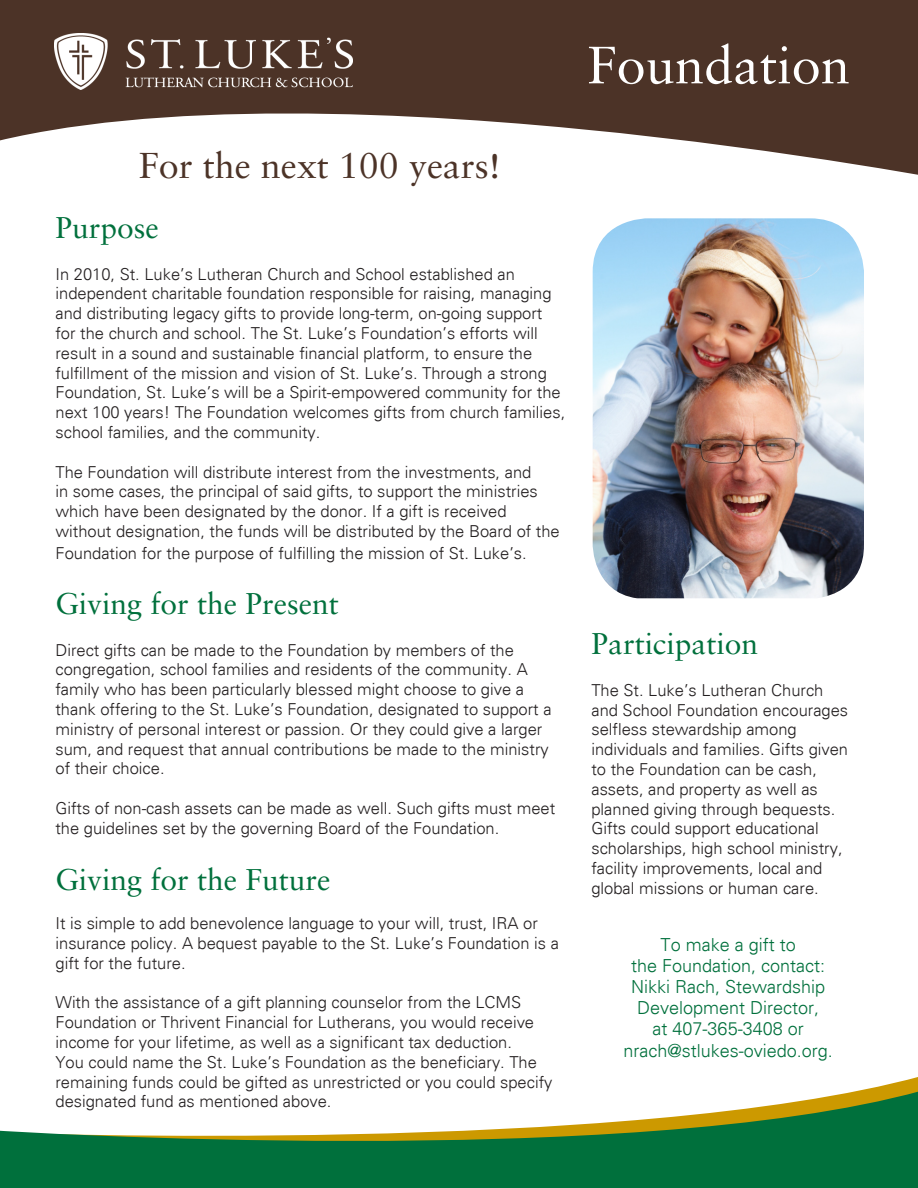
<style>
.page{position:relative;width:918px;height:1188px;background:#fff}
.page>*{position:absolute;margin:0;border:0;box-sizing:border-box;transform-origin:0 0}
.t1{font:52.5px "Sabon LT Std";color:#fff}
.t2{font:36px "Sabon LT Std";color:#4c3327}
.t3{font:30px "Sabon LT Std";color:#00703c}
.t4{font:300 18px/21px "Univers";color:#00703c;text-align:center}
.t5{font:300 16.5px/19.8px "Univers";color:#231f20}
</style>
<div class="page">
<svg style="left:0;top:0;width:918px;height:175px;fill:#4c3327"></svg>
<img style="left:593px;top:218px;width:271px;height:380px">
<svg style="left:857px;top:1077px;width:61px;height:14px"></svg>
<svg style="left:0;top:1091px;width:918px;height:97px;fill:#00703c"></svg>
<img style="left:54px;top:33px;width:298px;height:57px">
<p class="t1" style="left:587px;top:34px;width:264px">Foundation</p>
<p class="t2" style="left:139px;top:144px;width:364px">For the next 100 years!</p>
<p class="t3" style="left:56px;top:210px;width:105px">Purpose</p>
<p class="t5" style="left:56px;top:264px;width:511px">In 2010, St. Luke’s Lutheran Church and School established an independent charitable foundation responsible for raising, managing and distributing legacy gifts to provide long-term, on-going support for the church and school. The St. Luke’s Foundation’s efforts will result in a sound and sustainable financial platform, to ensure the fulfillment of the mission and vision of St. Luke’s. Through a strong Foundation, St. Luke’s will be a Spirit-empowered community for the next 100 years! The Foundation welcomes gifts from church families, school families, and the community.</p>
<p class="t5" style="left:56px;top:462px;width:506px">The Foundation will distribute interest from the investments, and<br>in some cases, the principal of said gifts, to support the ministries which have been designated by the donor. If a gift is received without designation, the funds will be distributed by the Board of the</p>
<p class="t5" style="left:56px;top:543px;width:473px">Foundation for the purpose of fulfilling the mission of St. Luke’s.</p>
<p class="t3" style="left:56px;top:586px;width:285px">Giving for the Present</p>
<p class="t5" style="left:56px;top:640px;width:498px">Direct gifts can be made to the Foundation by members of the congregation, school families and residents of the community. A family who has been particularly blessed might choose to give a thank offering to the St. Luke’s Foundation, designated to support a ministry of personal interest or passion. Or they could give a larger sum, and request that annual contributions be made to the ministry of their choice.</p>
<p class="t5" style="left:56px;top:798px;width:501px">Gifts of non-cash assets can be made as well. Such gifts must meet the guidelines set by the governing Board of the Foundation.</p>
<p class="t3" style="left:56px;top:861px;width:277px">Giving for the Future</p>
<p class="t5" style="left:56px;top:913px;width:505px">It is simple to add benevolence language to your will, trust, IRA or insurance policy. A bequest payable to the St. Luke’s Foundation is a gift for the future.</p>
<p class="t5" style="left:56px;top:993px;width:498px">With the assistance of a gift planning counselor from the LCMS Foundation or Thrivent Financial for Lutherans, you would receive income for your lifetime, as well as a significant tax deduction.<br>You could name the St. Luke’s Foundation as the beneficiary. The remaining funds could be gifted as unrestricted or you could specify designated fund as mentioned above.</p>
<p class="t3" style="left:591px;top:626px;width:168px">Participation</p>
<p class="t5" style="left:591px;top:680px;width:258px">The St. Luke’s Lutheran Church and School Foundation encourages selfless stewardship among individuals and families. Gifts given to the Foundation can be cash, assets, and property as well as planned giving through bequests.<br>Gifts could support educational scholarships, high school ministry, facility improvements, local and global missions or human care.</p>
<p class="t4" style="left:661px;top:935px;width:137px">To make a gift to</p>
<p class="t4" style="left:631px;top:956px;width:196px">the Foundation, contact:</p>
<p class="t4" style="left:631px;top:977px;width:196px">Nikki Rach, Stewardship<br>Development Director,</p>
<p class="t4" style="left:653px;top:1019px;width:153px">at 407-365-3408 or</p>
<p class="t4" style="left:623px;top:1040px;width:211px">nrach@stlukes-oviedo.org.</p>
</div>
